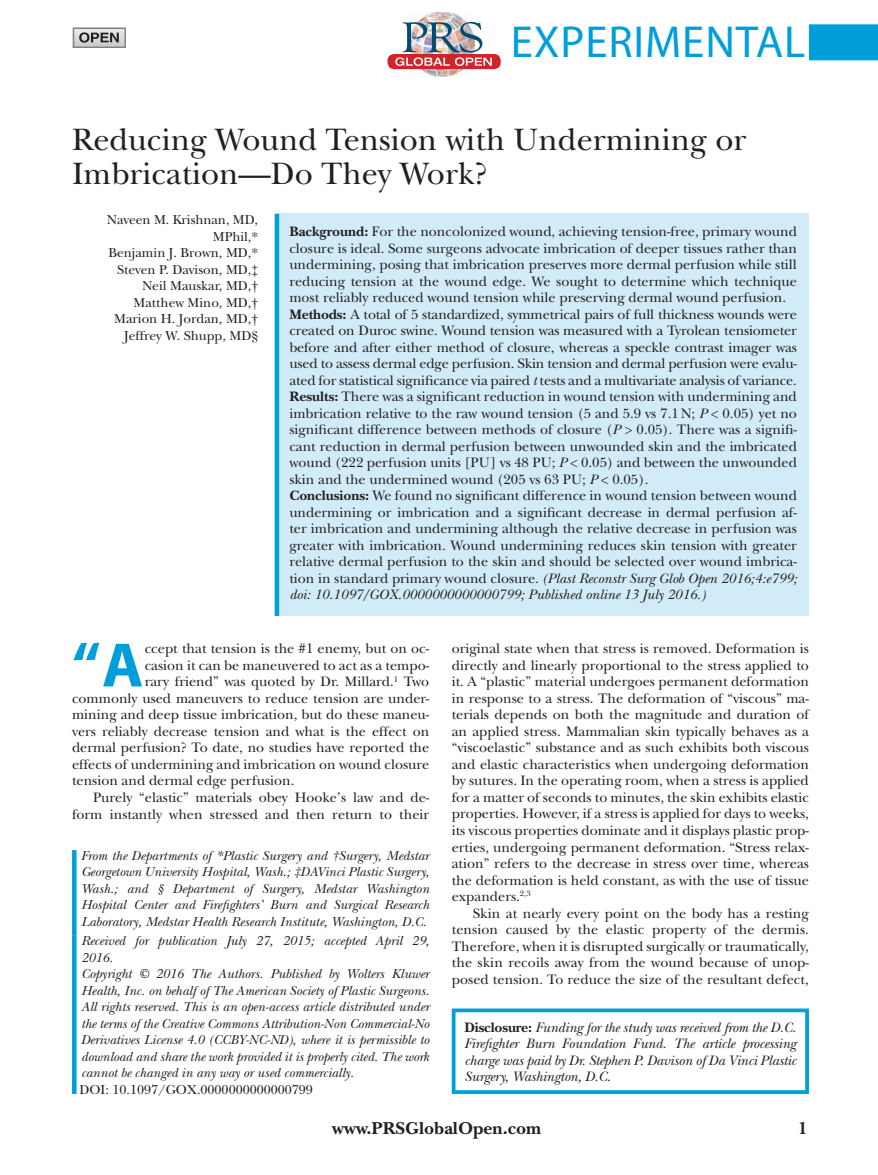
<style>
.page{position:relative;width:878px;height:1175px;background:#fff}
.page>*{position:absolute;margin:0;border:0;box-sizing:border-box;transform-origin:0 0}
.t1{font:700 63.15px "Myriad Pro";color:#009fda}
.t2{font:45px "Myriad Pro";letter-spacing:.02em;color:#009fda}
.t3{font:32.25px/34.5px "New Baskerville";color:#231f20}
.t4{font:700 18px "New Baskerville";color:#231f20}
.t5{font:14.25px/16.5px "New Baskerville";color:#231f20;text-align:justify}
.t6{font:italic 14.25px/16.5px "New Baskerville";letter-spacing:-.01em;color:#231f20;text-align:justify}
.t7{font:italic 13.5px/16.5px "New Baskerville";color:#231f20;text-align:justify}
.t8{font:13.5px/16.5px "New Baskerville";color:#231f20;text-align:right}
.s1{font-weight:700}
.s2{font-style:italic}
.s3{font-weight:700;font-style:normal}
</style>
<div class="page">
<img style="left:409px;top:12px;width:66px;height:65px">
<div style="left:387px;top:54px;width:113px;height:15px;background:#d1232a;border-radius:7px"></div>
<img style="left:395px;top:22px;width:97px;height:44px">
<div style="left:73px;top:28px;width:52px;height:20px;border:2px solid #808285"></div>
<svg style="left:79px;top:32px;width:40px;height:11px"></svg>
<div style="left:452px;top:1008px;width:356px;height:86px;border:4px solid #009fda"></div>
<hr style="left:72px;top:850px;width:4px;height:85px;background:#009fda">
<hr style="left:72px;top:935px;width:4px;height:158px;background:#009fda">
<div style="left:277px;top:214px;width:531px;height:402px;background:#d1ecf8"></div>
<div style="left:274px;top:214px;width:5px;height:402px;background:#009fda"></div>
<div style="left:808px;top:24px;width:70px;height:36px;background:#009fda"></div>
<h2 class="t2" style="left:511px;top:14px;width:296px">EXPERIMENTAL</h2>
<h3 class="t3" style="left:72px;top:122px;width:675px">Reducing Wound Tension with Undermining or<br>Imbrication—Do They Work?</h3>
<p class="t8" style="left:107px;top:212px;width:153px">Naveen M. Krishnan, MD,<br>MPhil,*<br>Benjamin J. Brown, MD,*<br>Steven P. Davison, MD,‡<br>Neil Mauskar, MD,†<br>Matthew Mino, MD,†<br>Marion H. Jordan, MD,†<br>Jeffrey W. Shupp, MD§</p>
<p class="t5" style="left:289px;top:223px;width:509px;text-align:left"><span class="s1">Background:</span> For the noncolonized wound, achieving tension-free, primary wound closure is ideal. Some surgeons advocate imbrication of deeper tissues rather than undermining, posing that imbrication preserves more dermal perfusion while still reducing tension at the wound edge. We sought to determine which technique most reliably reduced wound tension while preserving dermal wound perfusion.<br><span class="s1">Methods:</span> A total of 5 standardized, symmetrical pairs of full thickness wounds were created on Duroc swine. Wound tension was measured with a Tyrolean tensiometer before and after either method of closure, whereas a speckle contrast imager was used to assess dermal edge perfusion. Skin tension and dermal perfusion were evalu&shy;ated for statistical significance via paired <span class="s2">t</span> tests and a multivariate analysis of variance.<br><span class="s1">Results:</span> There was a significant reduction in wound tension with undermining and imbrication relative to the raw wound tension (5 and 5.9 vs 7.1N; <span class="s2">P</span> &lt; 0.05) yet no significant difference between methods of closure (<span class="s2">P</span> &gt; 0.05). There was a signifi&shy;cant reduction in dermal perfusion between unwounded skin and the imbricated wound (222 perfusion units [PU] vs 48 PU; <span class="s2">P</span> &lt; 0.05) and between the unwounded skin and the undermined wound (205 vs 63 PU; <span class="s2">P</span> &lt; 0.05).<br><span class="s1">Conclusions:</span> We found no significant difference in wound tension between wound undermining or imbrication and a significant decrease in dermal perfusion af&shy;ter imbrication and undermining although the relative decrease in perfusion was greater with imbrication. Wound undermining reduces skin tension with greater relative dermal perfusion to the skin and should be selected over wound imbrica&shy;tion in standard primary wound closure. <span class="s2">(Plast Reconstr Surg Glob Open 2016;4:e799; doi: 10.1097/GOX.0000000000000799; Published online 13 July 2016.)</span></p>
<h1 class="t1" style="left:72px;top:624px;width:73px">“A</h1>
<p class="t5" style="left:145px;top:640px;width:286px">ccept that tension is the #1 enemy, but on oc-</p>
<p class="t5" style="left:145px;top:657px;width:286px">casion it can be maneuvered to act as a tempo-</p>
<p class="t5" style="left:145px;top:673px;width:286px">rary friend” was quoted by Dr. Millard.<sup>1</sup> Two</p>
<p class="t5" style="left:72px;top:690px;width:359px">commonly used maneuvers to reduce tension are under-</p>
<p class="t5" style="left:72px;top:706px;width:359px">mining and deep tissue imbrication, but do these maneu-</p>
<p class="t5" style="left:72px;top:723px;width:359px">vers reliably decrease tension and what is the effect on</p>
<p class="t5" style="left:72px;top:739px;width:359px">dermal perfusion? To date, no studies have reported the</p>
<p class="t5" style="left:72px;top:756px;width:359px">effects of undermining and imbrication on wound closure</p>
<p class="t5" style="left:72px;top:772px;width:224px">tension and dermal edge perfusion.</p>
<p class="t5" style="left:93px;top:789px;width:338px">Purely “elastic” materials obey Hooke’s law and de-</p>
<p class="t5" style="left:72px;top:805px;width:358px">form instantly when stressed and then return to their</p>
<p class="t7" style="left:81px;top:847px;width:350px">From the Departments of *Plastic Surgery and †Surgery, Medstar Georgetown University Hospital, Wash.; ‡DAVinci Plastic Surgery, Wash.; and § Department of Surgery, Medstar Washington Hospital Center and Firefighters’ Burn and Surgical Research Laboratory, Medstar Health Research Institute, Washington, D.C.</p>
<p class="t7" style="left:81px;top:932px;width:350px;text-align:left">Received for publication July 27, 2015; accepted April 29, 2016.<br>Copyright © 2016 The Authors. Published by Wolters Kluwer Health, Inc. on behalf of The American Society of Plastic Surgeons.<br>All rights reserved. This is an open-access article distributed under the terms of the Creative Commons Attribution-Non Commercial-No Derivatives License 4.0 (CCBY-NC-ND), where it is permissible to download and share the work provided it is properly cited. The work cannot be changed in any way or used commercially.</p>
<p class="t8" style="left:80px;top:1081px;width:235px">DOI: 10.1097/GOX.0000000000000799</p>
<p class="t5" style="left:452px;top:640px;width:359px">original state when that stress is removed. Deformation is directly and linearly proportional to the stress applied to it. A “plastic” material undergoes permanent deformation in response to a stress. The deformation of “viscous” ma&shy;terials depends on both the magnitude and duration of an applied stress. Mammalian skin typically behaves as a “viscoelastic” substance and as such exhibits both viscous and elastic characteristics when undergoing deformation by sutures. In the operating room, when a stress is applied for a matter of seconds to minutes, the skin exhibits elastic properties. However, if a stress is applied for days to weeks, its viscous properties dominate and it displays plastic prop&shy;erties, undergoing permanent deformation. “Stress relax&shy;ation” refers to the decrease in stress over time, whereas the deformation is held constant, as with the use of tissue expanders.<sup>2,3</sup></p>
<p class="t5" style="left:451px;top:904px;width:359px;text-indent:21px">Skin at nearly every point on the body has a resting tension caused by the elastic property of the dermis.<br>Therefore, when it is disrupted surgically or traumatically, the skin recoils away from the wound because of unop&shy;posed tension. To reduce the size of the resultant defect,</p>
<p class="t6" style="left:464px;top:1018px;width:333px"><span class="s3">Disclosure:</span> Funding for the study was received from the D.C.<br>Firefighter Burn Foundation Fund. The article processing charge was paid by Dr. Stephen P. Davison of Da Vinci Plastic Surgery, Washington, D.C.</p>
<p class="t4" style="left:332px;top:1118px;width:210px">www.PRSGlobalOpen.com</p>
<p class="t4" style="left:798px;top:1118px;width:11px">1</p>
</div>
